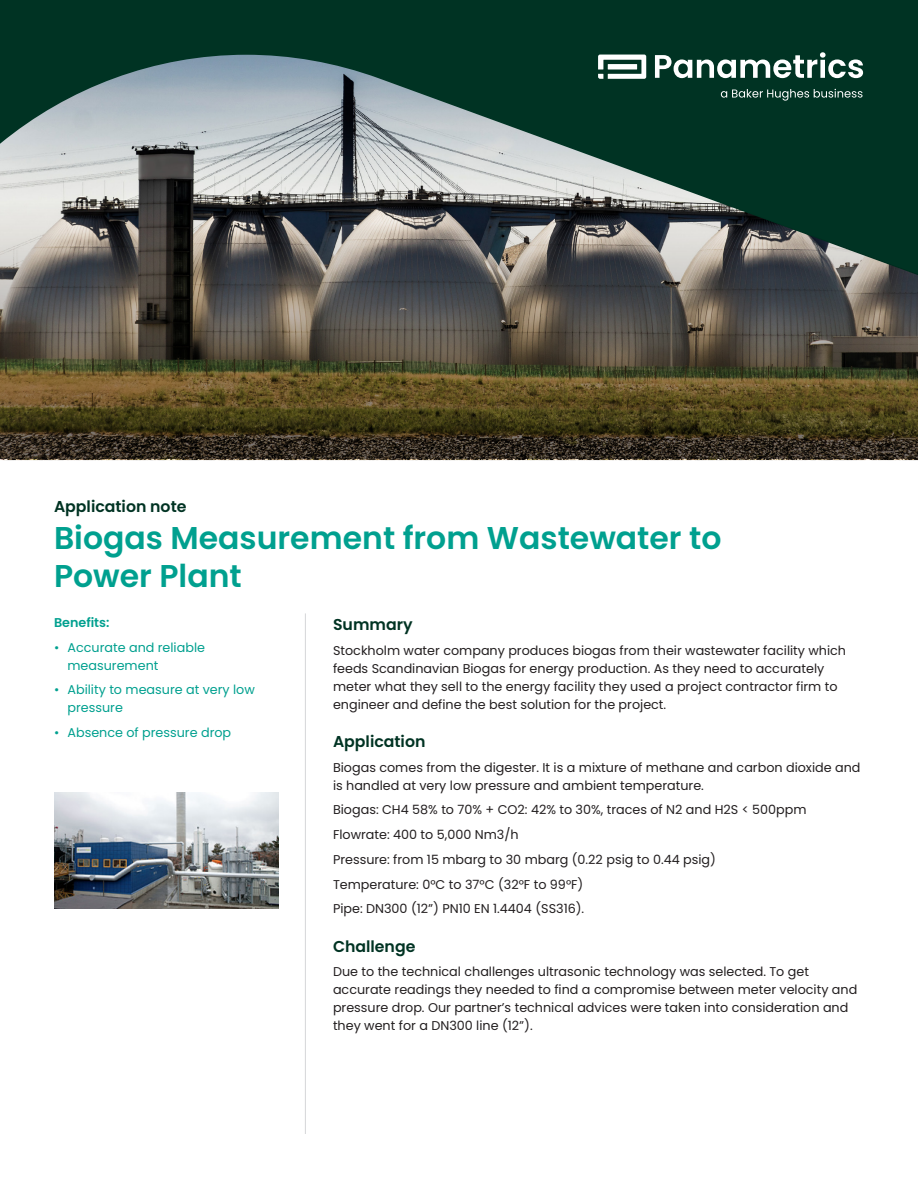
<style>
.page{position:relative;width:918px;height:1188px;background:#fff}
.page>*{position:absolute;margin:0;border:0;box-sizing:border-box;transform-origin:0 0}
._21pt-subhead{font:600 31.5px/37.8px "Poppins";color:#00a08f}
._10_5pt-body_subhead{font:600 15.75px "Poppins";color:#003323}
._8_5pt-body_text{font:12.75px/18px "Poppins";color:#231f20}
.t1{font:12.75px/18px "Poppins";color:#00a08f}
._8_5pt-bullet{font:600 12.75px "Poppins";color:#00a08f}
</style>
<div class="page">
<div style="left:0;top:0;width:918px;height:330px;background:#003323"></div>
<img style="left:0;top:55px;width:918px;height:405px">
<svg style="left:0;top:201px;width:918px;height:258px;background:#534f3f"></svg>
<svg style="left:598px;top:55px;width:48px;height:24px"></svg>
<svg style="left:655px;top:52px;width:208px;height:26px"></svg>
<svg style="left:721px;top:89px;width:142px;height:12px"></svg>
<hr style="left:305px;top:613px;width:1px;height:521px;background:#d9dadc">
<img style="left:54px;top:792px;width:225px;height:117px">
<p class="_10_5pt-body_subhead" style="left:54px;top:497px;width:134px">Application note</p>
<p class="_21pt-subhead" style="left:54px;top:520px;width:669px">Biogas Measurement from Wastewater to<br>Power Plant</p>
<p class="_8_5pt-bullet" style="left:54px;top:615px;width:57px">Benefits:</p>
<p class="t1" style="left:68px;top:638px;width:139px;text-indent:-14px">• Accurate and reliable measurement</p>
<p class="t1" style="left:68px;top:681px;width:189px;text-indent:-14px">• Ability to measure at very low pressure</p>
<p class="t1" style="left:54px;top:724px;width:179px">• Absence of pressure drop</p>
<p class="_10_5pt-body_subhead" style="left:333px;top:615px;width:81px">Summary</p>
<p class="_8_5pt-body_text" style="left:333px;top:641px;width:515px">Stockholm water company produces biogas from their wastewater facility which feeds Scandinavian Biogas for energy production. As they need to accurately meter what they sell to the energy facility they used a project contractor firm to engineer and define the best solution for the project.</p>
<p class="_10_5pt-body_subhead" style="left:333px;top:732px;width:94px">Application</p>
<p class="_8_5pt-body_text" style="left:333px;top:758px;width:529px">Biogas comes from the digester. It is a mixture of methane and carbon dioxide and is handled at very low pressure and ambient temperature.</p>
<p class="_8_5pt-body_text" style="left:333px;top:801px;width:475px">Biogas: CH4 58% to 70% + CO2: 42% to 30%, traces of N2 and H2S &lt; 500ppm</p>
<p class="_8_5pt-body_text" style="left:333px;top:826px;width:187px">Flowrate: 400 to 5,000 Nm3/h</p>
<p class="_8_5pt-body_text" style="left:333px;top:851px;width:384px">Pressure: from 15 mbarg to 30 mbarg (0.22 psig to 0.44 psig)</p>
<p class="_8_5pt-body_text" style="left:333px;top:875px;width:252px">Temperature: 0°C to 37°C (32°F to 99°F)</p>
<p class="_8_5pt-body_text" style="left:333px;top:900px;width:253px">Pipe: DN300 (12”) PN10 EN 1.4404 (SS316).</p>
<p class="_10_5pt-body_subhead" style="left:333px;top:937px;width:84px">Challenge</p>
<p class="_8_5pt-body_text" style="left:333px;top:963px;width:526px">Due to the technical challenges ultrasonic technology was selected. To get accurate readings they needed to find a compromise between meter velocity and pressure drop. Our partner’s technical advices were taken into consideration and they went for a DN300 line (12”).</p>
</div>
